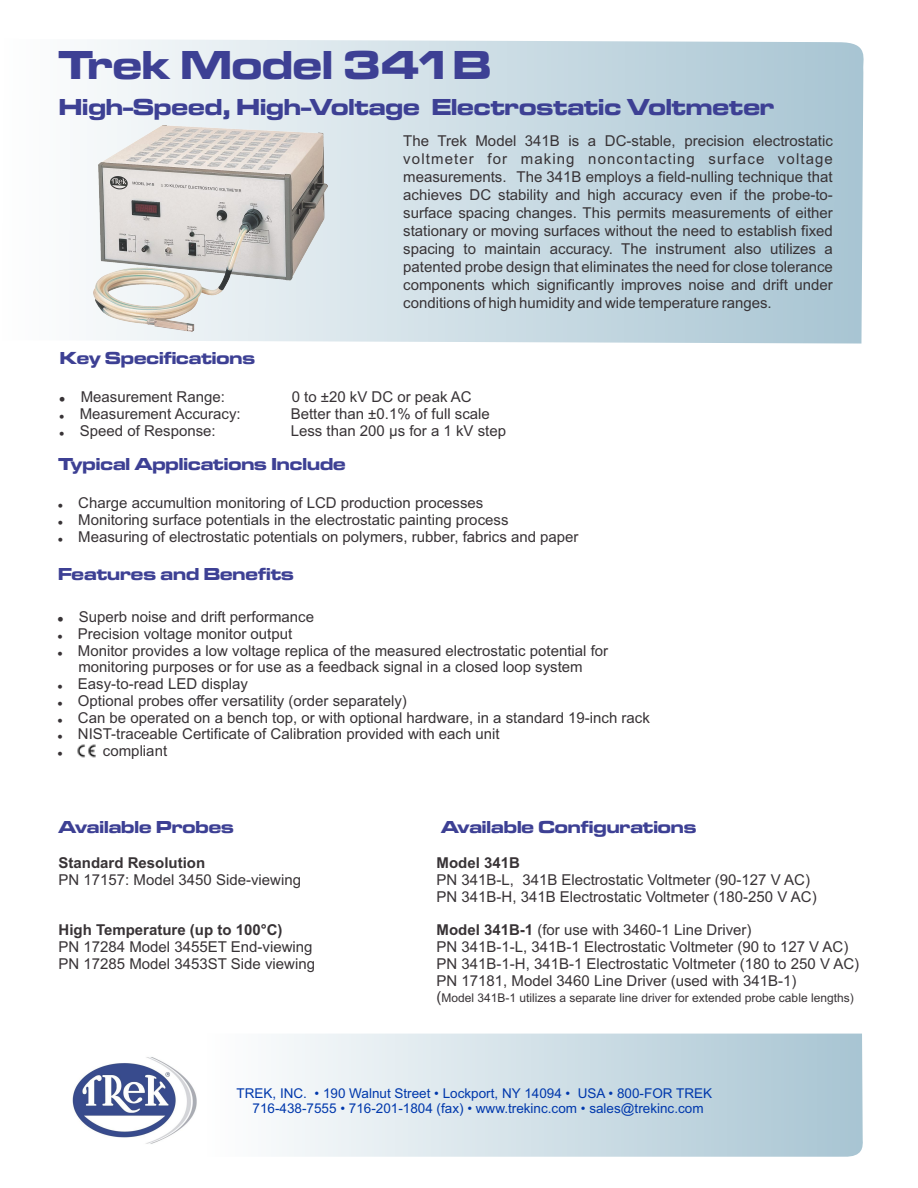
<style>
.page{position:relative;width:918px;height:1188px;background:#fff}
.page>*{position:absolute;margin:0;border:0;box-sizing:border-box;transform-origin:0 0}
.t1{font:42px "Microgramma D Bold Exte";color:#3d4094}
.t2{font:24px "Microgramma D Bold Exte";color:#3d4094}
.t3{font:18px "Microgramma D Bold Exte";color:#3d4094}
.t4{font:15px/18px "Arial";color:#383336}
.t5{font:700 15px "Arial";color:#383336}
.t6{font:13.5px/15.1px "Arial";color:#0038ac;text-align:center}
.t7{font:12px "Arial";color:#383336}
.s1{font-weight:700}
.s2{font-size:15px}
</style>
<div class="page">
<svg style="left:279px;top:1034px;width:584px;height:123px;background:#cedee5"></svg>
<svg style="left:96px;top:40px;width:768px;height:304px;background:#c8dae2"></svg>
<img style="left:72px;top:1057px;width:125px;height:87px">
<img style="left:93px;top:125px;width:234px;height:207px">
<img style="left:77px;top:744px;width:19px;height:14px">
<h1 class="t1" style="left:59px;top:46px;width:434px">Trek Model 341B</h1>
<h2 class="t2" style="left:59px;top:96px;width:717px">High-Speed, High-Voltage Electrostatic Voltmeter</h2>
<p class="t4" style="left:403px;top:133px;width:431px;text-align:justify">The Trek Model 341B is a DC-stable, precision electrostatic voltmeter for making noncontacting surface voltage measurements. The 341B employs a field-nulling technique that achieves DC stability and high accuracy even if the probe-to&shy;surface spacing changes. This permits measurements of either stationary or moving surfaces without the need to establish fixed spacing to maintain accuracy. The instrument also utilizes a patented probe design that eliminates the need for close tolerance components which significantly improves noise and drift under conditions of high humidity and wide temperature ranges.</p>
<p class="t3" style="left:60px;top:350px;width:197px">Key Specifications</p>
<p class="t4" style="left:81px;top:389px;width:146px">Measurement Range:</p>
<p class="t4" style="left:292px;top:389px;width:181px">0 to ±20 kV DC or peak AC</p>
<p class="t4" style="left:80px;top:406px;width:162px">Measurement Accuracy:</p>
<p class="t4" style="left:291px;top:406px;width:201px">Better than ±0.1% of full scale</p>
<p class="t4" style="left:80px;top:423px;width:137px">Speed of Response:</p>
<p class="t4" style="left:291px;top:423px;width:217px">Less than 200 µs for a 1 kV step</p>
<p class="t3" style="left:58px;top:456px;width:289px">Typical Applications Include</p>
<p class="t4" style="left:78px;top:496px;width:502px;line-height:16.8px">Charge accumultion monitoring of LCD production processes<br>Monitoring surface potentials in the electrostatic painting process<br>Measuring of electrostatic potentials on polymers, rubber, fabrics and paper</p>
<p class="t3" style="left:58px;top:566px;width:237px">Features and Benefits</p>
<p class="t4" style="left:79px;top:609px;width:237px">Superb noise and drift performance</p>
<p class="t4" style="left:78px;top:626px;width:216px">Precision voltage monitor output</p>
<p class="t4" style="left:78px;top:643px;width:532px">Monitor provides a low voltage replica of the measured electrostatic potential for</p>
<p class="t4" style="left:78px;top:660px;width:506px">monitoring purposes or for use as a feedback signal in a closed loop system</p>
<p class="t4" style="left:78px;top:676px;width:172px">Easy-to-read LED display</p>
<p class="t4" style="left:78px;top:693px;width:331px">Optional probes offer versatility (order separately)</p>
<p class="t4" style="left:78px;top:710px;width:573px">Can be operated on a bench top, or with optional hardware, in a standard 19-inch rack</p>
<p class="t4" style="left:78px;top:727px;width:423px">NIST-traceable Certificate of Calibration provided with each unit</p>
<p class="t4" style="left:103px;top:743px;width:66px">compliant</p>
<p class="t3" style="left:59px;top:819px;width:177px">Available Probes</p>
<p class="t3" style="left:441px;top:819px;width:257px">Available Configurations</p>
<p class="t5" style="left:59px;top:857px;width:148px">Standard Resolution</p>
<p class="t5" style="left:437px;top:857px;width:85px">Model 341B</p>
<p class="t4" style="left:59px;top:872px;width:244px">PN 17157: Model 3450 Side-viewing</p>
<p class="t4" style="left:437px;top:873px;width:382px;line-height:16.8px">PN 341B-L, 341B Electrostatic Voltmeter (90-127 V AC)<br>PN 341B-H, 341B Electrostatic Voltmeter (180-250 V AC)</p>
<p class="t5" style="left:59px;top:924px;width:226px">High Temperature (up to 100°C)</p>
<p class="t4" style="left:437px;top:923px;width:317px"><span class="s1">Model 341B-1</span> (for use with 3460-1 Line Driver)</p>
<p class="t4" style="left:59px;top:939px;width:256px">PN 17284 Model 3455ET End-viewing</p>
<p class="t4" style="left:437px;top:939px;width:413px">PN 341B-1-L, 341B-1 Electrostatic Voltmeter (90 to 127 V AC)</p>
<p class="t4" style="left:59px;top:956px;width:258px">PN 17285 Model 3453ST Side viewing</p>
<p class="t4" style="left:437px;top:957px;width:424px;line-height:16.8px">PN 341B-1-H, 341B-1 Electrostatic Voltmeter (180 to 250 V AC)<br>PN 17181, Model 3460 Line Driver (used with 341B-1)</p>
<p class="t7" style="left:437px;top:994px;width:419px"><span class="s2">(</span>Model 341B-1 utilizes a separate line driver for extended probe cable lengths)</p>
<p class="t6" style="left:237px;top:1087px;width:477px">TREK, INC. • 190 Walnut Street • Lockport, NY 14094 • USA • 800-FOR TREK<br>716-438-7555 • 716-201-1804 (fax) • www.trekinc.com • sales@trekinc.com</p>
</div>
